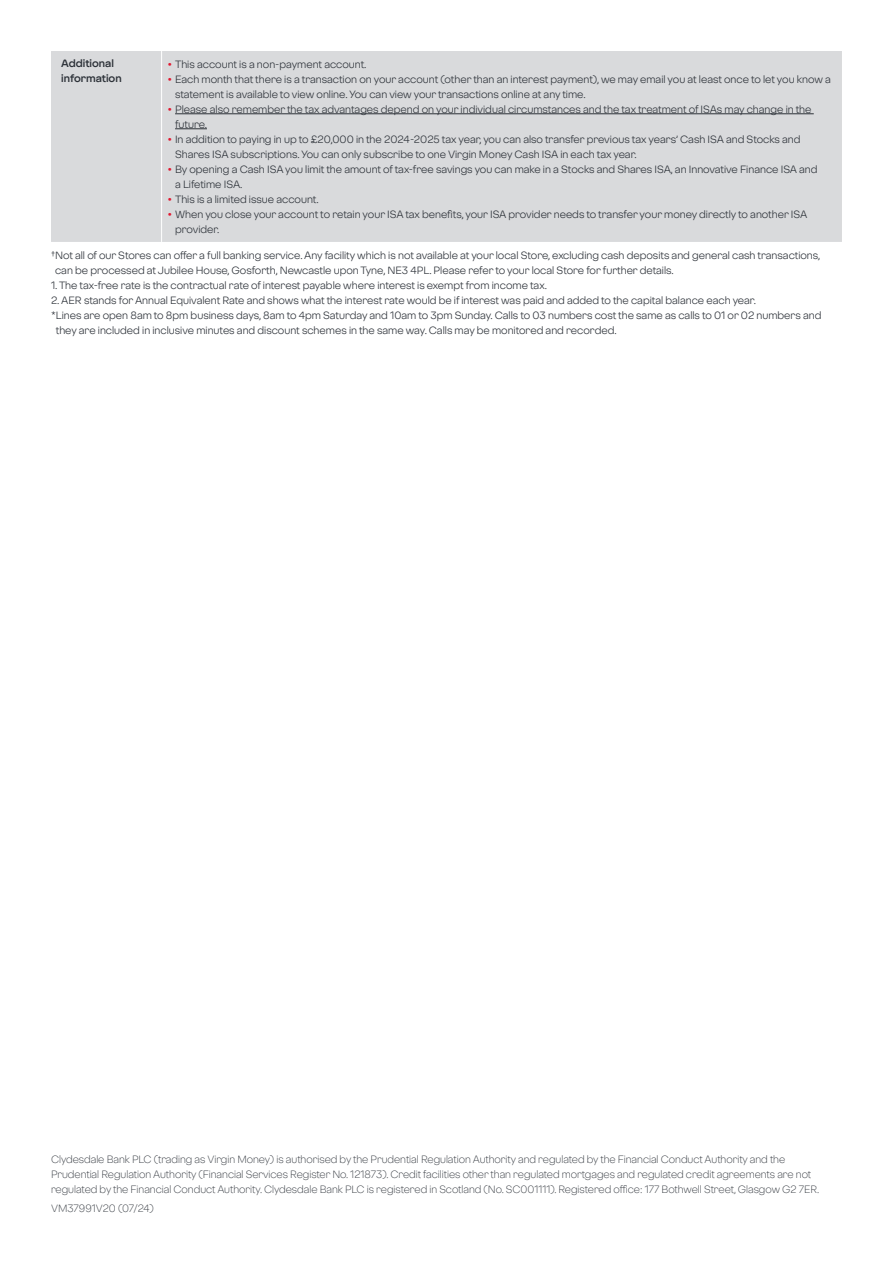
<style>
.page{position:relative;width:893px;height:1263px;background:#fff}
.page>*{position:absolute;margin:0;border:0;box-sizing:border-box;transform-origin:0 0}
.t1{font:10.5px/15px "Virgin Money Sans";color:#2c3138}
.t2{font:300 10.5px/15px "Virgin Money Sans";color:#2c3138}
.t3{font:700 10.5px/15px "Virgin Money Sans";color:#2c3138}
.s1{font-size:12px;color:#e21931}
</style>
<div class="page">
<div style="left:51px;top:51px;width:791px;height:191px;background:#d9dadc"></div>
<hr style="left:161px;top:51px;width:1px;height:191px;background:#fff">
<hr style="left:175px;top:114px;width:639px;height:1px;background:#2c3138">
<hr style="left:175px;top:129px;width:32px;height:1px;background:#2c3138">
<p class="t3" style="left:61px;top:56px;width:62px">Additional information</p>
<p class="t1" style="left:168px;top:57px;width:200px"><span class="s1">•</span> This account is a non-payment account.</p>
<p class="t1" style="left:175px;top:72px;width:657px;text-indent:-8px"><span class="s1">•</span> Each month that there is a transaction on your account (other than an interest payment), we may email you at least once to let you know a statement is available to view online. You can view your transactions online at any time.</p>
<p class="t1" style="left:175px;top:102px;width:638px;text-indent:-8px"><span class="s1">•</span> Please also remember the tax advantages depend on your individual circumstances and the tax treatment of ISAs may change in the future.</p>
<p class="t1" style="left:175px;top:132px;width:627px;text-indent:-8px"><span class="s1">•</span> In addition to paying in up to £20,000 in the 2024-2025 tax year, you can also transfer previous tax years’ Cash ISA and Stocks and<br>Shares ISA subscriptions. You can only subscribe to one Virgin Money Cash ISA in each tax year.</p>
<p class="t1" style="left:175px;top:162px;width:644px;text-indent:-8px"><span class="s1">•</span> By opening a Cash ISA you limit the amount of tax-free savings you can make in a Stocks and Shares ISA, an Innovative Finance ISA and a Lifetime ISA.</p>
<p class="t1" style="left:168px;top:192px;width:153px"><span class="s1">•</span> This is a limited issue account.</p>
<p class="t1" style="left:175px;top:207px;width:634px;text-indent:-8px"><span class="s1">•</span> When you close your account to retain your ISA tax benefits, your ISA provider needs to transfer your money directly to another ISA provider.</p>
<p class="t1" style="left:55px;top:248px;width:767px;text-indent:-4px">†Not all of our Stores can offer a full banking service. Any facility which is not available at your local Store, excluding cash deposits and general cash transactions, can be processed at Jubilee House, Gosforth, Newcastle upon Tyne, NE3 4PL. Please refer to your local Store for further details.</p>
<p class="t1" style="left:51px;top:278px;width:497px">1. The tax-free rate is the contractual rate of interest payable where interest is exempt from income tax.</p>
<p class="t1" style="left:51px;top:293px;width:706px">2. AER stands for Annual Equivalent Rate and shows what the interest rate would be if interest was paid and added to the capital balance each year.</p>
<p class="t1" style="left:51px;top:308px;width:772px">*Lines are open 8am to 8pm business days, 8am to 4pm Saturday and 10am to 3pm Sunday. Calls to 03 numbers cost the same as calls to 01 or 02 numbers and</p>
<p class="t1" style="left:56px;top:323px;width:562px">they are included in inclusive minutes and discount schemes in the same way. Calls may be monitored and recorded.</p>
<p class="t2" style="left:51px;top:1151px;width:770px">Clydesdale Bank PLC (trading as Virgin Money) is authorised by the Prudential Regulation Authority and regulated by the Financial Conduct Authority and the<br>Prudential Regulation Authority (Financial Services Register No. 121873). Credit facilities other than regulated mortgages and regulated credit agreements are not regulated by the Financial Conduct Authority. Clydesdale Bank PLC is registered in Scotland (No. SC001111). Registered office: 177 Bothwell Street, Glasgow G2 7ER.</p>
<p class="t2" style="left:51px;top:1200px;width:104px">VM37991V20 (07/24)</p>
</div>
